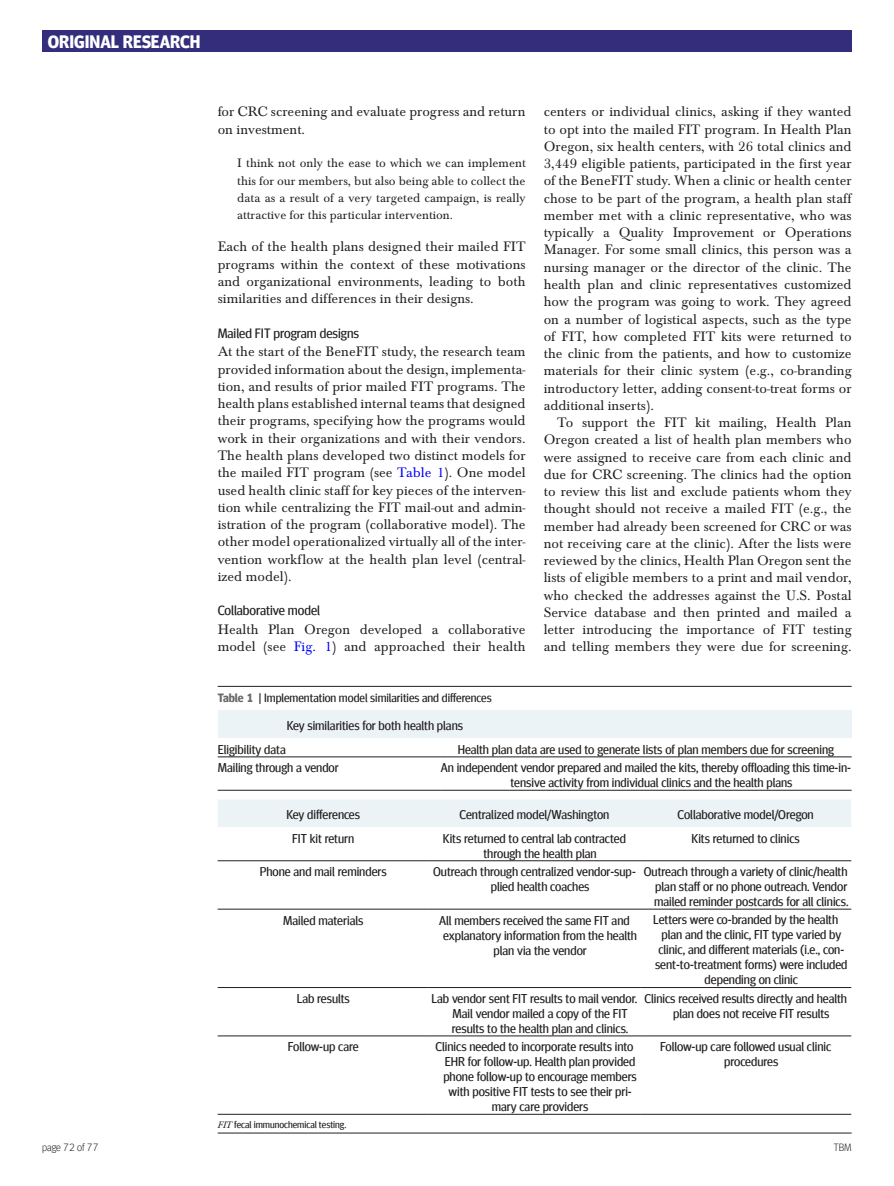
<style>
.page{position:relative;width:894px;height:1186px;background:#fff}
.page>*{position:absolute;margin:0;border:0;box-sizing:border-box;transform-origin:0 0}
.t1{font:700 18px "Meta Headline Offc";color:#fff}
.t2{font:14.25px/17.2px "Baskerville EF";color:#231f20;text-align:justify}
.t3{font:13.5px "Meta Headline Offc";color:#231f20}
.t4{font:12.75px/15px "Meta Headline Offc";color:#231f20}
.t5{font:12.75px/17.2px "Baskerville EF";color:#231f20;text-align:justify}
.t6{font:12px "Meta Headline Offc";color:#231f20}
.t7{font:300 10.5px "Meta Headline Offc";color:#231f20}
.t8{font:9.75px "Meta Headline Offc";color:#231f20}
.s1{color:#00f}
.s2{font-weight:700;color:#6b6a68}
.s3{font-family:"Baskerville EF";font-style:italic}
</style>
<div class="page">
<div style="left:42px;top:30px;width:809px;height:21px;background:#332d7b"></div>
<hr style="left:218px;top:686px;width:633px;height:1px;background:#231f20">
<hr style="left:218px;top:1133px;width:633px;height:1px;background:#231f20">
<div style="left:218px;top:711px;width:633px;height:27px;background:#ebf3f6"></div>
<hr style="left:440px;top:790px;width:411px;height:1px;background:#231f20">
<hr style="left:218px;top:790px;width:222px;height:1px;background:#231f20">
<hr style="left:218px;top:756px;width:222px;height:1px;background:#231f20">
<hr style="left:440px;top:756px;width:411px;height:1px;background:#231f20">
<div style="left:218px;top:800px;width:632px;height:27px;background:#ebf3f6"></div>
<hr style="left:218px;top:860px;width:211px;height:1px;background:#231f20">
<hr style="left:429px;top:860px;width:211px;height:1px;background:#231f20">
<hr style="left:639px;top:860px;width:212px;height:1px;background:#231f20">
<hr style="left:218px;top:909px;width:211px;height:1px;background:#231f20">
<hr style="left:429px;top:909px;width:211px;height:1px;background:#231f20">
<hr style="left:639px;top:909px;width:212px;height:1px;background:#231f20">
<hr style="left:218px;top:987px;width:211px;height:1px;background:#231f20">
<hr style="left:429px;top:987px;width:211px;height:1px;background:#231f20">
<hr style="left:639px;top:987px;width:212px;height:1px;background:#231f20">
<hr style="left:218px;top:1114px;width:211px;height:1px;background:#231f20">
<hr style="left:429px;top:1114px;width:211px;height:1px;background:#231f20">
<hr style="left:639px;top:1114px;width:212px;height:1px;background:#231f20">
<hr style="left:218px;top:1035px;width:211px;height:1px;background:#231f20">
<hr style="left:429px;top:1035px;width:211px;height:1px;background:#231f20">
<hr style="left:639px;top:1035px;width:212px;height:1px;background:#231f20">
<p class="t1" style="left:48px;top:31px;width:154px">ORIGINAL RESEARCH</p>
<p class="t2" style="left:218px;top:103px;width:309px">for CRC screening and evaluate progress and return on investment.</p>
<p class="t5" style="left:237px;top:155px;width:290px">I think not only the ease to which we can implement this for our members, but also being able to collect the data as a result of a very targeted campaign, is really attractive for this particular intervention.</p>
<p class="t2" style="left:218px;top:238px;width:309px">Each of the health plans designed their mailed FIT programs within the context of these motivations and organizational environments, leading to both similarities and differences in their designs.</p>
<p class="t3" style="left:218px;top:325px;width:143px">Mailed FIT program designs</p>
<p class="t2" style="left:218px;top:343px;width:309px">At the start of the BeneFIT study, the research team provided information about the design, implementa&shy;tion, and results of prior mailed FIT programs. The health plans established internal teams that designed their programs, specifying how the programs would work in their organizations and with their vendors.<br>The health plans developed two distinct models for the mailed FIT program (see <span class="s1">Table 1</span>). One model used health clinic staff for key pieces of the interven&shy;tion while centralizing the FIT mail-out and admin&shy;istration of the program (collaborative model). The other model operationalized virtually all of the inter&shy;vention workflow at the health plan level (central&shy;ized model).</p>
<p class="t3" style="left:218px;top:603px;width:104px">Collaborative model</p>
<p class="t2" style="left:218px;top:621px;width:309px">Health Plan Oregon developed a collaborative model (see <span class="s1">Fig. 1</span>) and approached their health</p>
<p class="t2" style="left:543px;top:104px;width:309px">centers or individual clinics, asking if they wanted to opt into the mailed FIT program. In Health Plan Oregon, six health centers, with 26 total clinics and 3,449 eligible patients, participated in the first year of the BeneFIT study. When a clinic or health center chose to be part of the program, a health plan staff member met with a clinic representative, who was typically a Quality Improvement or Operations Manager. For some small clinics, this person was a nursing manager or the director of the clinic. The health plan and clinic representatives customized how the program was going to work. They agreed on a number of logistical aspects, such as the type of FIT, how completed FIT kits were returned to the clinic from the patients, and how to customize materials for their clinic system (e.g., co-branding introductory letter, adding consent-to-treat forms or additional inserts).</p>
<p class="t2" style="left:543px;top:414px;width:309px;text-indent:13px">To support the FIT kit mailing, Health Plan Oregon created a list of health plan members who were assigned to receive care from each clinic and due for CRC screening. The clinics had the option to review this list and exclude patients whom they thought should not receive a mailed FIT (e.g., the member had already been screened for CRC or was not receiving care at the clinic). After the lists were reviewed by the clinics, Health Plan Oregon sent the lists of eligible members to a print and mail vendor, who checked the addresses against the U.S. Postal Service database and then printed and mailed a letter introducing the importance of FIT testing and telling members they were due for screening.</p>
<p class="t6" style="left:218px;top:690px;width:275px"><span class="s2">Table 1</span> | Implementation model similarities and differences</p>
<p class="t4" style="left:286px;top:718px;width:178px">Key similarities for both health plans</p>
<p class="t4" style="left:217px;top:742px;width:69px">Eligibility data</p>
<p class="t4" style="left:457px;top:742px;width:377px">Health plan data are used to generate lists of plan members due for screening</p>
<p class="t4" style="left:217px;top:760px;width:122px">Mailing through a vendor</p>
<p class="t4" style="left:510px;top:760px;width:342px;text-indent:-70px">An independent vendor prepared and mailed the kits, thereby offloading this time-in&shy;tensive activity from individual clinics and the health plans</p>
<p class="t4" style="left:286px;top:807px;width:75px">Key differences</p>
<p class="t4" style="left:459px;top:807px;width:151px">Centralized model/Washington</p>
<p class="t4" style="left:677px;top:807px;width:138px">Collaborative model/Oregon</p>
<p class="t4" style="left:292px;top:831px;width:63px">FIT kit return</p>
<p class="t4" style="left:483px;top:831px;width:144px;text-indent:-41px">Kits returned to central lab contracted through the health plan</p>
<p class="t4" style="left:691px;top:831px;width:110px">Kits returned to clinics</p>
<p class="t4" style="left:260px;top:864px;width:128px">Phone and mail reminders</p>
<p class="t4" style="left:490px;top:864px;width:146px;text-indent:-58px">Outreach through centralized vendor-sup&shy;plied health coaches</p>
<p class="t4" style="left:653px;top:864px;width:196px;text-align:justify;text-indent:-10px">Outreach through a variety of clinic/health plan staff or no phone outreach. Vendor mailed reminder postcards for all clinics.</p>
<p class="t4" style="left:283px;top:913px;width:82px">Mailed materials</p>
<p class="t4" style="left:439px;top:913px;width:199px;text-align:center">All members received the same FIT and explanatory information from the health plan via the vendor</p>
<p class="t4" style="left:653px;top:913px;width:186px">Letters were co-branded by the health</p>
<p class="t4" style="left:661px;top:928px;width:181px">plan and the clinic, FIT type varied by</p>
<p class="t4" style="left:658px;top:943px;width:187px">clinic, and different materials (i.e., con-</p>
<p class="t4" style="left:654px;top:958px;width:194px">sent-to-treatment forms) were included</p>
<p class="t4" style="left:704px;top:973px;width:95px">depending on clinic</p>
<p class="t4" style="left:296px;top:991px;width:55px">Lab results</p>
<p class="t4" style="left:451px;top:991px;width:187px;text-indent:-20px">Lab vendor sent FIT results to mail vendor.<br>Mail vendor mailed a copy of the FIT results to the health plan and clinics.</p>
<p class="t4" style="left:672px;top:991px;width:175px;text-indent:-29px">Clinics received results directly and health plan does not receive FIT results</p>
<p class="t4" style="left:288px;top:1039px;width:72px">Follow-up care</p>
<p class="t4" style="left:435px;top:1039px;width:199px">Clinics needed to incorporate results into</p>
<p class="t4" style="left:444px;top:1054px;width:192px">EHR for follow-up. Health plan provided</p>
<p class="t4" style="left:443px;top:1069px;width:195px">phone follow-up to encourage members</p>
<p class="t4" style="left:448px;top:1084px;width:185px">with positive FIT tests to see their pri-</p>
<p class="t4" style="left:491px;top:1099px;width:98px">mary care providers</p>
<p class="t4" style="left:724px;top:1039px;width:108px;text-indent:-64px">Follow-up care followed usual clinic procedures</p>
<p class="t8" style="left:218px;top:1119px;width:130px"><span class="s3">FIT</span> fecal immunochemical testing.</p>
<p class="t7" style="left:42px;top:1141px;width:58px">page 72 of 77</p>
<p class="t7" style="left:833px;top:1141px;width:19px">TBM</p>
</div>
